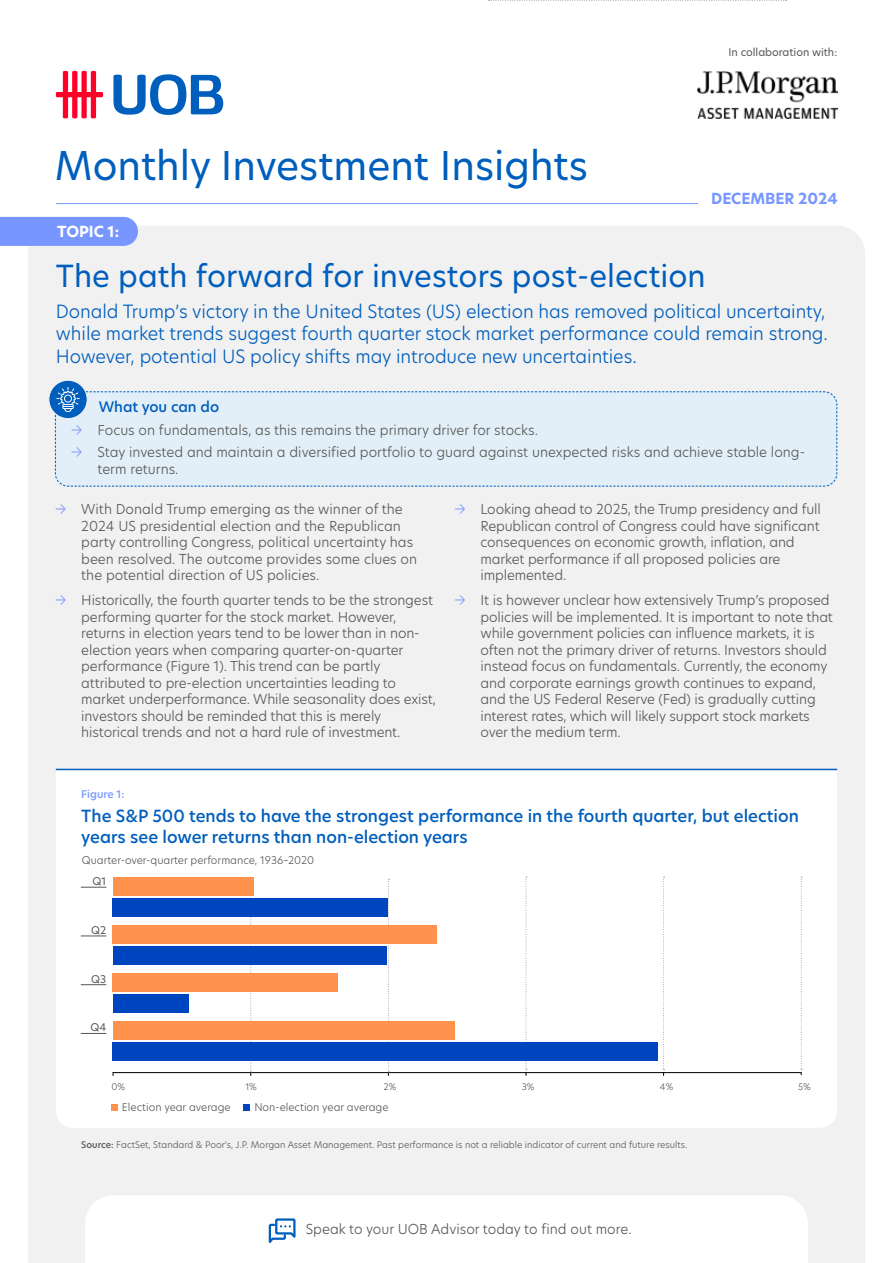
<style>
.page{position:relative;width:893px;height:1263px;background:#fff}
.page>*{position:absolute;margin:0;border:0;box-sizing:border-box;transform-origin:0 0}
.t1{font:39px "New Hero";color:#005ebc}
.t2{font:30px "New Hero";color:#005ebc}
.t3{font:300 18px/22.5px "New Hero";letter-spacing:-.005em;color:#005ebc}
.t4{font:500 16.5px/21px "New Hero";color:#005ebc}
.t5{font:700 15px "New Hero";color:#7796ff}
.t6{font:700 15px "New Hero";color:#fff}
.t7{font:500 14.25px "New Hero";color:#005ebc}
.t8{font:300 13.5px/16.5px "New Hero";letter-spacing:-.01em;color:#575756}
.t9{font:300 10.5px "New Hero";color:#575756}
.t10{font:10.5px "New Hero";color:#575756}
.t11{font:500 10.5px "New Hero";color:#7796ff}
.t12{font:300 9px "New Hero";color:#575756}
.s1{color:#7796ff}
.s2{font-weight:500}
</style>
<div class="page">
<img style="left:697px;top:72px;width:140px;height:46px">
<svg style="left:56px;top:71px;width:47px;height:47px"></svg>
<svg style="left:113px;top:74px;width:110px;height:41px"></svg>
<div style="left:28px;top:226px;width:837px;height:1037px;background:#f1f1f1"></div>
<svg style="left:85px;top:1195px;width:723px;height:68px"></svg>
<svg style="left:268px;top:1217px;width:29px;height:31px"></svg>
<hr style="left:56px;top:203px;width:642px;height:1px;background:#7796ff">
<div style="left:0;top:217px;width:138px;height:29px;background:#7796ff"></div>
<svg style="left:489px;top:0;width:298px;height:1px"></svg>
<div style="left:49px;top:380px;width:38px;height:39px;background:#005ebc;border-radius:50%"></div>
<div style="left:49px;top:380px;width:39px;height:39px;border:1px solid #f1f1f1;border-radius:50%"></div>
<svg style="left:55px;top:387px;width:782px;height:100px;background:#ddecf6"></svg>
<svg style="left:56px;top:770px;width:781px;height:358px"></svg>
<hr style="left:56px;top:769px;width:781px;height:1px;background:#005ebc">
<svg style="left:81px;top:887px;width:25px;height:1px"></svg>
<svg style="left:81px;top:936px;width:25px;height:1px"></svg>
<svg style="left:81px;top:984px;width:25px;height:1px"></svg>
<svg style="left:81px;top:1033px;width:25px;height:1px"></svg>
<svg style="left:113px;top:877px;width:690px;height:198px"></svg>
<div style="left:113px;top:877px;width:141px;height:18px;background:#ff934d"></div>
<div style="left:113px;top:898px;width:275px;height:18px;background:#0045c0"></div>
<div style="left:113px;top:973px;width:225px;height:18px;background:#ff934d"></div>
<div style="left:113px;top:994px;width:75px;height:18px;background:#0045c0"></div>
<div style="left:113px;top:1021px;width:342px;height:19px;background:#ff934d"></div>
<div style="left:113px;top:1042px;width:545px;height:19px;background:#0045c0"></div>
<div style="left:113px;top:946px;width:273px;height:18px;background:#0045c0"></div>
<div style="left:113px;top:925px;width:324px;height:18px;background:#ff934d"></div>
<div style="left:111px;top:1105px;width:7px;height:6px;background:#ff934d"></div>
<svg style="left:244px;top:1105px;width:6px;height:6px"></svg>
<h1 class="t1" style="left:55px;top:139px;width:535px">Monthly Investment Insights</h1>
<p class="t6" style="left:57px;top:222px;width:63px">TOPIC 1:</p>
<p class="t10" style="left:728px;top:45px;width:110px">In collaboration with:</p>
<p class="t5" style="left:711px;top:188px;width:128px">DECEMBER 2024</p>
<h2 class="t2" style="left:56px;top:255px;width:651px">The path forward for investors post-election</h2>
<p class="t3" style="left:56px;top:300px;width:773px">Donald Trump’s victory in the United States (US) election has removed political uncertainty, while market trends suggest fourth quarter stock market performance could remain strong.<br>However, potential US policy shifts may introduce new uncertainties.</p>
<p class="t7" style="left:99px;top:397px;width:122px">What you can do</p>
<p class="t8" style="left:72px;top:422px;width:468px"><span class="s1">→</span> Focus on fundamentals, as this remains the primary driver for stocks.</p>
<p class="t8" style="left:97px;top:443px;width:709px;line-height:17.2px;text-indent:-26px"><span class="s1">→</span> Stay invested and maintain a diversified portfolio to guard against unexpected risks and achieve stable long&shy;term returns.</p>
<p class="t8" style="left:81px;top:501px;width:337px;text-indent:-26px"><span class="s1">→</span> With Donald Trump emerging as the winner of the 2024 US presidential election and the Republican party controlling Congress, political uncertainty has been resolved. The outcome provides some clues on the potential direction of US policies.</p>
<p class="t8" style="left:81px;top:592px;width:356px;text-indent:-26px"><span class="s1">→</span> Historically, the fourth quarter tends to be the strongest performing quarter for the stock market. However, returns in election years tend to be lower than in non&shy;election years when comparing quarter-on-quarter performance (Figure 1). This trend can be partly attributed to pre-election uncertainties leading to market underperformance. While seasonality does exist, investors should be reminded that this is merely historical trends and not a hard rule of investment.</p>
<p class="t8" style="left:480px;top:501px;width:342px;text-indent:-26px"><span class="s1">→</span> Looking ahead to 2025, the Trump presidency and full Republican control of Congress could have significant consequences on economic growth, inflation, and market performance if all proposed policies are implemented.</p>
<p class="t8" style="left:480px;top:592px;width:354px;text-indent:-26px"><span class="s1">→</span> It is however unclear how extensively Trump’s proposed policies will be implemented. It is important to note that while government policies can influence markets, it is often not the primary driver of returns. Investors should instead focus on fundamentals. Currently, the economy and corporate earnings growth continues to expand, and the US Federal Reserve (Fed) is gradually cutting interest rates, which will likely support stock markets over the medium term.</p>
<p class="t11" style="left:81px;top:787px;width:45px">Figure 1:</p>
<p class="t4" style="left:81px;top:805px;width:719px">The S&amp;P 500 tends to have the strongest performance in the fourth quarter, but election years see lower returns than non-election years</p>
<p class="t9" style="left:82px;top:853px;width:234px">Quarter-over-quarter performance, 1936–2020</p>
<p class="t10" style="left:93px;top:874px;width:15px">Q1</p>
<p class="t10" style="left:91px;top:923px;width:17px">Q2</p>
<p class="t10" style="left:91px;top:972px;width:16px">Q3</p>
<p class="t10" style="left:90px;top:1020px;width:17px">Q4</p>
<p class="t12" style="left:111px;top:1080px;width:15px">0%</p>
<p class="t12" style="left:245px;top:1080px;width:13px">1%</p>
<p class="t12" style="left:384px;top:1080px;width:14px">2%</p>
<p class="t12" style="left:522px;top:1080px;width:14px">3%</p>
<p class="t12" style="left:660px;top:1080px;width:15px">4%</p>
<p class="t12" style="left:798px;top:1080px;width:14px">5%</p>
<p class="t9" style="left:122px;top:1100px;width:110px">Election year average</p>
<p class="t9" style="left:254px;top:1100px;width:136px">Non-election year average</p>
<p class="t12" style="left:81px;top:1138px;width:607px"><span class="s2">Source:</span> FactSet, Standard &amp; Poor’s, J.P. Morgan Asset Management. Past performance is not a reliable indicator of current and future results.</p>
<p class="t8" style="left:306px;top:1220px;width:327px">Speak to your UOB Advisor today to find out more.</p>
</div>
